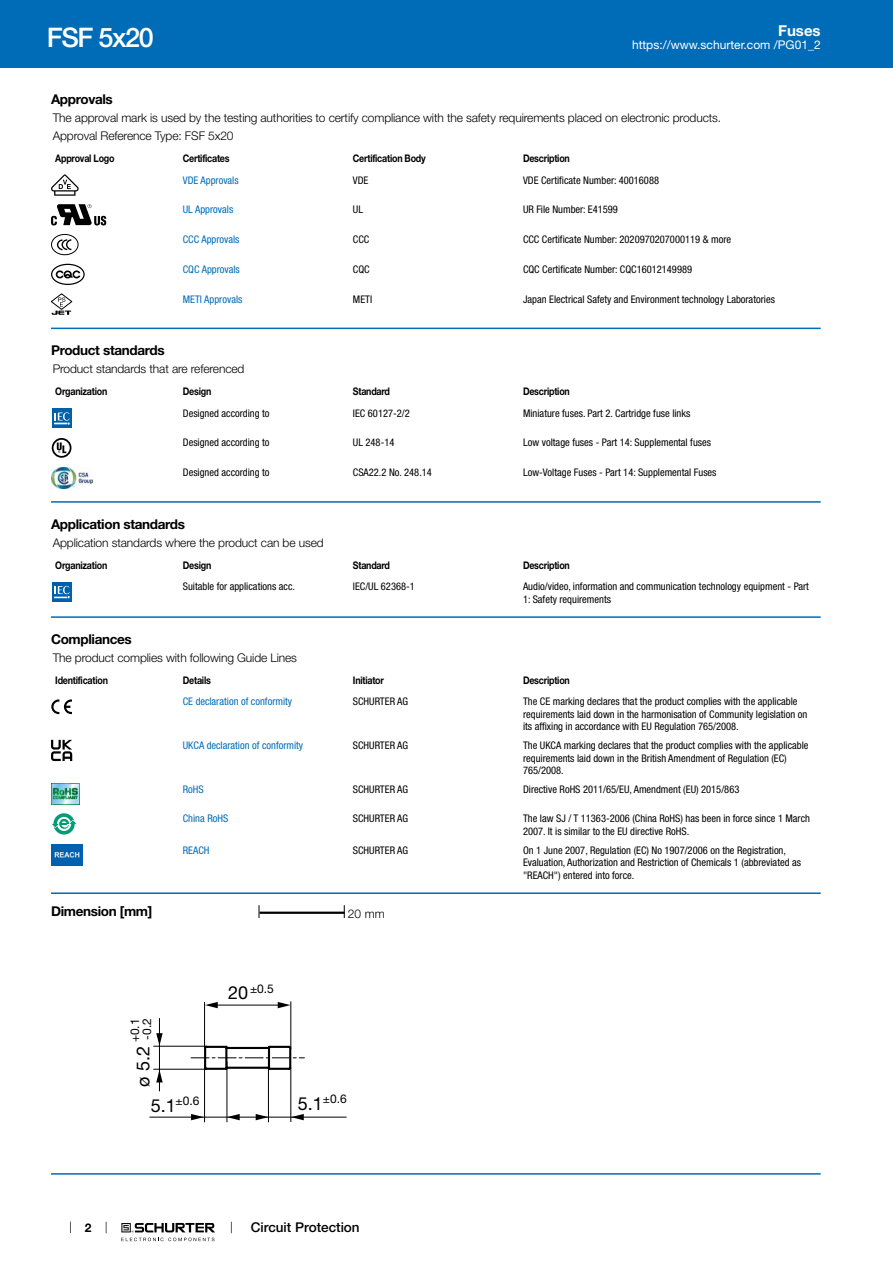
<style>
.page{position:relative;width:893px;height:1263px;background:#fff}
.page>*{position:absolute;margin:0;border:0;box-sizing:border-box;transform-origin:0 0}
.t1{font:500 27px "Helvetica Neue LT";letter-spacing:-.05em;color:#fff}
.t2{font:18px "Helvetica Neue LT";color:#000}
.t3{font:700 15px "Helvetica Neue LT";color:#fff}
.t4{font:700 13.5px "Helvetica Neue LT";letter-spacing:-.025em;color:#000}
.t5{font:500 13.5px "Helvetica Neue LT";color:#000}
.t6{font:300 12px/18.1px "Helvetica Neue LT";letter-spacing:-.01em;color:#000}
.t7{font:12px "Helvetica Neue LT";color:#fff}
.t8{font:12px/12px "Helvetica Neue LT";color:#000}
.t9{font:700 12px "Helvetica Neue LT";color:#000}
.t10{font:condensed 10.5px/12.6px "Helvetica Neue LT";color:#000}
.t11{font:700 10.5px "Helvetica Neue LT";letter-spacing:-.025em;color:#000;scale:.85 1}
.t12{font:condensed 10.5px "Helvetica Neue LT";color:#006bb6}
.s1{font-size:18px}
</style>
<div class="page">
<svg style="left:70px;top:1221px;width:1px;height:12px"></svg>
<svg style="left:121px;top:1223px;width:94px;height:18px"></svg>
<div style="left:0;top:0;width:893px;height:68px;background:#006bb6"></div>
<svg style="left:51px;top:174px;width:28px;height:22px"></svg>
<svg style="left:51px;top:204px;width:55px;height:21px"></svg>
<div style="left:51px;top:234px;width:28px;height:21px;border:1px solid #000;border-radius:50%"></div>
<svg style="left:58px;top:239px;width:14px;height:12px"></svg>
<div style="left:56px;top:270px;width:8px;height:8px;border:2px solid #000;border-radius:50%"></div>
<div style="left:51px;top:264px;width:34px;height:21px;border:1px solid #000;border-radius:50%"></div>
<svg style="left:62px;top:270px;width:19px;height:9px"></svg>
<svg style="left:51px;top:293px;width:22px;height:22px"></svg>
<hr style="left:51px;top:328px;width:770px;height:1px;background:#006bb6">
<svg style="left:71px;top:408px;width:1px;height:20px"></svg>
<div style="left:52px;top:408px;width:19px;height:20px;background:#0060a9"></div>
<svg style="left:54px;top:412px;width:16px;height:13px"></svg>
<svg style="left:52px;top:438px;width:19px;height:20px"></svg>
<img style="left:51px;top:467px;width:42px;height:21px">
<hr style="left:51px;top:501px;width:770px;height:2px;background:#006bb6">
<svg style="left:52px;top:582px;width:20px;height:20px"></svg>
<div style="left:52px;top:582px;width:19px;height:19px;background:#0060a9"></div>
<svg style="left:54px;top:586px;width:16px;height:13px"></svg>
<hr style="left:51px;top:616px;width:770px;height:2px;background:#006bb6">
<svg style="left:51px;top:699px;width:21px;height:15px"></svg>
<svg style="left:51px;top:740px;width:21px;height:21px"></svg>
<img style="left:51px;top:783px;width:29px;height:22px">
<svg style="left:53px;top:813px;width:22px;height:21px"></svg>
<svg style="left:57px;top:817px;width:14px;height:14px"></svg>
<svg style="left:52px;top:819px;width:25px;height:9px"></svg>
<img style="left:51px;top:844px;width:32px;height:22px">
<hr style="left:51px;top:892px;width:770px;height:2px;background:#006bb6">
<svg style="left:259px;top:905px;width:1px;height:13px"></svg>
<hr style="left:260px;top:912px;width:85px;height:2px;background:#000">
<svg style="left:344px;top:905px;width:1px;height:13px"></svg>
<svg style="left:191px;top:1045px;width:113px;height:26px"></svg>
<hr style="left:227px;top:1062px;width:1px;height:60px;background:#000">
<hr style="left:268px;top:1062px;width:1px;height:60px;background:#000">
<hr style="left:209px;top:1005px;width:69px;height:1px;background:#000">
<hr style="left:204px;top:1002px;width:1px;height:46px;background:#000">
<hr style="left:290px;top:1001px;width:1px;height:48px;background:#000">
<hr style="left:204px;top:1069px;width:1px;height:53px;background:#000">
<hr style="left:290px;top:1068px;width:1px;height:54px;background:#000">
<hr style="left:159px;top:1018px;width:1px;height:73px;background:#000">
<hr style="left:154px;top:1069px;width:52px;height:1px;background:#000">
<hr style="left:154px;top:1046px;width:52px;height:1px;background:#000">
<svg style="left:278px;top:1002px;width:12px;height:6px"></svg>
<svg style="left:205px;top:1002px;width:13px;height:6px"></svg>
<svg style="left:156px;top:1071px;width:7px;height:11px"></svg>
<svg style="left:156px;top:1033px;width:7px;height:13px"></svg>
<svg style="left:256px;top:1114px;width:12px;height:6px"></svg>
<svg style="left:291px;top:1114px;width:13px;height:6px"></svg>
<hr style="left:149px;top:1117px;width:198px;height:1px;background:#000">
<svg style="left:191px;top:1114px;width:13px;height:6px"></svg>
<svg style="left:227px;top:1114px;width:13px;height:6px"></svg>
<hr style="left:51px;top:1173px;width:770px;height:1px;background:#006bb6">
<h1 class="t1" style="left:47px;top:21px;width:109px">FSF 5x20</h1>
<h3 class="t3" style="left:778px;top:21px;width:44px">Fuses</h3>
<p class="t7" style="left:632px;top:38px;width:190px">https://www.schurter.com /PG01_2</p>
<p class="t4" style="left:51px;top:91px;width:63px">Approvals</p>
<p class="t6" style="left:53px;top:108px;width:670px">The approval mark is used by the testing authorities to certify compliance with the safety requirements placed on electronic products.<br>Approval Reference Type: FSF 5x20</p>
<p class="t11" style="left:55px;top:152px;width:71px">Approval Logo</p>
<p class="t11" style="left:183px;top:152px;width:57px">Certificates</p>
<p class="t11" style="left:353px;top:152px;width:87px">Certification Body</p>
<p class="t11" style="left:523px;top:152px;width:57px">Description</p>
<p class="t12" style="left:183px;top:174px;width:57px">VDE Approvals</p>
<p class="t10" style="left:353px;top:173px;width:17px">VDE</p>
<p class="t10" style="left:523px;top:173px;width:138px">VDE Certificate Number: 40016088</p>
<p class="t12" style="left:183px;top:204px;width:52px">UL Approvals</p>
<p class="t10" style="left:353px;top:203px;width:12px">UL</p>
<p class="t10" style="left:523px;top:203px;width:96px">UR File Number: E41599</p>
<p class="t12" style="left:183px;top:233px;width:58px">CCC Approvals</p>
<p class="t10" style="left:353px;top:233px;width:18px">CCC</p>
<p class="t10" style="left:523px;top:233px;width:210px">CCC Certificate Number: 2020970207000119 &amp; more</p>
<p class="t12" style="left:183px;top:263px;width:59px">CQC Approvals</p>
<p class="t10" style="left:353px;top:263px;width:18px">CQC</p>
<p class="t10" style="left:523px;top:263px;width:171px">CQC Certificate Number: CQC16012149989</p>
<p class="t12" style="left:183px;top:293px;width:61px">METI Approvals</p>
<p class="t10" style="left:353px;top:293px;width:21px">METI</p>
<p class="t10" style="left:523px;top:293px;width:253px">Japan Electrical Safety and Environment technology Laboratories</p>
<p class="t4" style="left:51px;top:342px;width:115px">Product standards</p>
<p class="t6" style="left:53px;top:360px;width:193px">Product standards that are referenced</p>
<p class="t11" style="left:55px;top:385px;width:63px">Organization</p>
<p class="t11" style="left:183px;top:385px;width:35px">Design</p>
<p class="t11" style="left:353px;top:385px;width:45px">Standard</p>
<p class="t11" style="left:523px;top:385px;width:57px">Description</p>
<p class="t10" style="left:183px;top:406px;width:88px">Designed according to</p>
<p class="t10" style="left:353px;top:406px;width:58px">IEC 60127-2/2</p>
<p class="t10" style="left:523px;top:406px;width:169px">Miniature fuses. Part 2. Cartridge fuse links</p>
<p class="t10" style="left:183px;top:436px;width:88px">Designed according to</p>
<p class="t10" style="left:353px;top:436px;width:43px">UL 248-14</p>
<p class="t10" style="left:523px;top:436px;width:190px">Low voltage fuses - Part 14: Supplemental fuses</p>
<p class="t10" style="left:183px;top:466px;width:88px">Designed according to</p>
<p class="t10" style="left:353px;top:466px;width:80px">CSA22.2 No. 248.14</p>
<p class="t10" style="left:523px;top:466px;width:195px">Low-Voltage Fuses - Part 14: Supplemental Fuses</p>
<p class="t4" style="left:51px;top:516px;width:135px">Application standards</p>
<p class="t6" style="left:53px;top:533px;width:272px">Application standards where the product can be used</p>
<p class="t11" style="left:55px;top:558px;width:63px">Organization</p>
<p class="t11" style="left:183px;top:558px;width:35px">Design</p>
<p class="t11" style="left:353px;top:558px;width:45px">Standard</p>
<p class="t11" style="left:523px;top:558px;width:57px">Description</p>
<p class="t10" style="left:183px;top:580px;width:114px">Suitable for applications acc.</p>
<p class="t10" style="left:353px;top:580px;width:63px">IEC/UL 62368-1</p>
<p class="t10" style="left:523px;top:580px;width:287px">Audio/video, information and communication technology equipment - Part<br>1: Safety requirements</p>
<p class="t4" style="left:51px;top:631px;width:82px">Compliances</p>
<p class="t6" style="left:53px;top:648px;width:246px">The product complies with following Guide Lines</p>
<p class="t11" style="left:55px;top:674px;width:64px">Identification</p>
<p class="t11" style="left:183px;top:674px;width:35px">Details</p>
<p class="t11" style="left:353px;top:674px;width:38px">Initiator</p>
<p class="t11" style="left:523px;top:674px;width:57px">Description</p>
<p class="t12" style="left:183px;top:695px;width:111px">CE declaration of conformity</p>
<p class="t10" style="left:353px;top:695px;width:57px">SCHURTER AG</p>
<p class="t10" style="left:523px;top:695px;width:286px">The CE marking declares that the product complies with the applicable requirements laid down in the harmonisation of Community legislation on its affixing in accordance with EU Regulation 765/2008.</p>
<p class="t12" style="left:183px;top:739px;width:122px">UKCA declaration of conformity</p>
<p class="t10" style="left:353px;top:739px;width:57px">SCHURTER AG</p>
<p class="t10" style="left:523px;top:739px;width:287px">The UKCA marking declares that the product complies with the applicable requirements laid down in the British Amendment of Regulation (EC)<br>765/2008.</p>
<p class="t12" style="left:183px;top:783px;width:22px">RoHS</p>
<p class="t10" style="left:353px;top:782px;width:57px">SCHURTER AG</p>
<p class="t10" style="left:523px;top:782px;width:218px">Directive RoHS 2011/65/EU, Amendment (EU) 2015/863</p>
<p class="t12" style="left:183px;top:813px;width:47px">China RoHS</p>
<p class="t10" style="left:353px;top:812px;width:57px">SCHURTER AG</p>
<p class="t10" style="left:523px;top:812px;width:289px">The law SJ / T 11363-2006 (China RoHS) has been in force since 1 March<br>2007. It is similar to the EU directive RoHS.</p>
<p class="t12" style="left:183px;top:844px;width:28px">REACH</p>
<p class="t10" style="left:353px;top:843px;width:57px">SCHURTER AG</p>
<p class="t10" style="left:523px;top:843px;width:279px">On 1 June 2007, Regulation (EC) No 1907/2006 on the Registration,<br>Evaluation, Authorization and Restriction of Chemicals 1 (abbreviated as "REACH") entered into force.</p>
<p class="t4" style="left:51px;top:903px;width:103px">Dimension [mm]</p>
<p class="t6" style="left:348px;top:904px;width:38px">20 mm</p>
<p class="t8" style="left:129px;top:1042px;width:26px;rotate:-90deg">+0.1 -0.2</p>
<h2 class="t2" style="left:132px;top:1086px;width:42px;rotate:-90deg">ø 5.2</h2>
<p class="t8" style="left:151px;top:1094px;width:50px"><span class="s1">5.1</span>±0.6</p>
<p class="t8" style="left:250px;top:982px;width:25px">±0.5</p>
<h2 class="t2" style="left:228px;top:982px;width:22px">20</h2>
<p class="t8" style="left:323px;top:1093px;width:25px">±0.6</p>
<h2 class="t2" style="left:298px;top:1093px;width:27px">5.1</h2>
<p class="t9" style="left:85px;top:1220px;width:8px">2</p>
<p class="t5" style="left:251px;top:1219px;width:110px">Circuit Protection</p>
</div>
